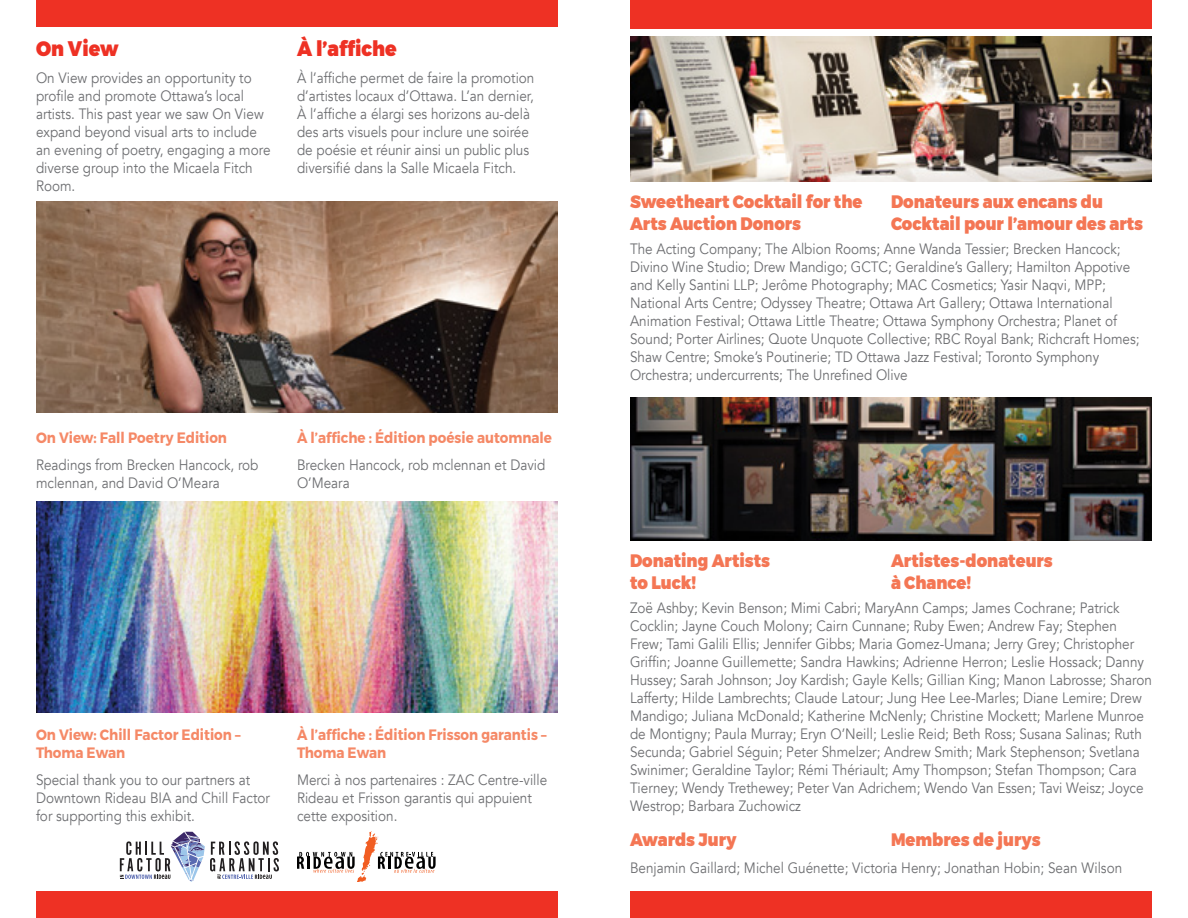
<style>
.page{position:relative;width:1188px;height:918px;background:#fff}
.page>*{position:absolute;margin:0;border:0;box-sizing:border-box;transform-origin:0 0}
.t1{font:900 21px "Montserrat";color:#ee3124;scale:.9 1}
.t2{font:900 18px/21.6px "Montserrat";color:#f47654;scale:.9 1}
.t3{font:15px/18px "Avenir";color:#6d6e71;scale:.9 1}
.t4{font:700 15px/18px "Montserrat";color:#f58967;scale:.9 1}
</style>
<div class="page">
<svg style="left:297px;top:831px;width:139px;height:51px"></svg>
<svg style="left:120px;top:832px;width:159px;height:50px"></svg>
<img style="left:630px;top:36px;width:522px;height:146px">
<img style="left:630px;top:398px;width:522px;height:143px">
<div style="left:36px;top:0;width:522px;height:27px;background:#ee3124"></div>
<div style="left:630px;top:0;width:522px;height:28px;background:#ee3124"></div>
<div style="left:36px;top:891px;width:522px;height:27px;background:#ee3124"></div>
<div style="left:630px;top:891px;width:522px;height:27px;background:#ee3124"></div>
<img style="left:36px;top:201px;width:522px;height:212px">
<img style="left:36px;top:501px;width:522px;height:212px">
<h1 class="t1" style="left:36px;top:36px;width:93px">On View</h1>
<p class="t3" style="left:36px;top:69px;width:262px">On View provides an opportunity to profile and promote Ottawa’s local artists. This past year we saw On View expand beyond visual arts to include an evening of poetry, engaging a more diverse group into the Micaela Fitch<br>Room.</p>
<h1 class="t1" style="left:297px;top:36px;width:112px">À l’affiche</h1>
<p class="t3" style="left:297px;top:69px;width:265px">À l’affiche permet de faire la promotion d’artistes locaux d’Ottawa. L’an dernier, À l’affiche a élargi ses horizons au-delà des arts visuels pour inclure une soirée de poésie et réunir ainsi un public plus diversifié dans la Salle Micaela Fitch.</p>
<p class="t4" style="left:36px;top:429px;width:214px">On View: Fall Poetry Edition</p>
<p class="t3" style="left:36px;top:456px;width:249px">Readings from Brecken Hancock, rob mclennan, and David O’Meara</p>
<p class="t4" style="left:297px;top:429px;width:285px">À l’affiche : Édition poésie automnale</p>
<p class="t3" style="left:297px;top:456px;width:277px">Brecken Hancock, rob mclennan et David<br>O’Meara</p>
<p class="t4" style="left:36px;top:726px;width:229px">On View: Chill Factor Edition –<br>Thoma Ewan</p>
<p class="t3" style="left:36px;top:771px;width:262px">Special thank you to our partners at<br>Downtown Rideau BIA and Chill Factor for supporting this exhibit.</p>
<p class="t4" style="left:297px;top:726px;width:279px">À l’affiche : Édition Frisson garantis –<br>Thoma Ewan</p>
<p class="t3" style="left:297px;top:771px;width:280px">Merci à nos partenaires : ZAC Centre-ville<br>Rideau et Frisson garantis qui appuient cette exposition.</p>
<p class="t2" style="left:630px;top:191px;width:260px">Sweetheart Cocktail for the<br>Arts Auction Donors</p>
<p class="t2" style="left:891px;top:191px;width:282px">Donateurs aux encans du<br>Cocktail pour l’amour des arts</p>
<p class="t3" style="left:630px;top:240px;width:568px">The Acting Company; The Albion Rooms; Anne Wanda Tessier; Brecken Hancock; Divino Wine Studio; Drew Mandigo; GCTC; Geraldine’s Gallery; Hamilton Appotive and Kelly Santini LLP; Jerôme Photography; MAC Cosmetics; Yasir Naqvi, MPP; National Arts Centre; Odyssey Theatre; Ottawa Art Gallery; Ottawa International Animation Festival; Ottawa Little Theatre; Ottawa Symphony Orchestra; Planet of Sound; Porter Airlines; Quote Unquote Collective; RBC Royal Bank; Richcraft Homes; Shaw Centre; Smoke’s Poutinerie; TD Ottawa Jazz Festival; Toronto Symphony Orchestra; undercurrents; The Unrefined Olive</p>
<p class="t2" style="left:630px;top:551px;width:157px">Donating Artists to Luck!</p>
<p class="t2" style="left:891px;top:551px;width:181px">Artistes-donateurs à Chance!</p>
<p class="t3" style="left:630px;top:599px;width:581px">Zoë Ashby; Kevin Benson; Mimi Cabri; MaryAnn Camps; James Cochrane; Patrick Cocklin; Jayne Couch Molony; Cairn Cunnane; Ruby Ewen; Andrew Fay; Stephen Frew; Tami Galili Ellis; Jennifer Gibbs; Maria Gomez-Umana; Jerry Grey; Christopher Griffin; Joanne Guillemette; Sandra Hawkins; Adrienne Herron; Leslie Hossack; Danny Hussey; Sarah Johnson; Joy Kardish; Gayle Kells; Gillian King; Manon Labrosse; Sharon Lafferty; Hilde Lambrechts; Claude Latour; Jung Hee Lee-Marles; Diane Lemire; Drew Mandigo; Juliana McDonald; Katherine McNenly; Christine Mockett; Marlene Munroe de Montigny; Paula Murray; Eryn O’Neill; Leslie Reid; Beth Ross; Susana Salinas; Ruth Secunda; Gabriel Séguin; Peter Shmelzer; Andrew Smith; Mark Stephenson; Svetlana Swinimer; Geraldine Taylor; Rémi Thériault; Amy Thompson; Stefan Thompson; Cara Tierney; Wendy Trethewey; Peter Van Adrichem; Wendo Van Essen; Tavi Weisz; Joyce Westrop; Barbara Zuchowicz</p>
<p class="t2" style="left:630px;top:830px;width:120px">Awards Jury</p>
<p class="t2" style="left:891px;top:830px;width:168px">Membres de jurys</p>
<p class="t3" style="left:630px;top:859px;width:548px">Benjamin Gaillard; Michel Guénette; Victoria Henry; Jonathan Hobin; Sean Wilson</p>
</div>
